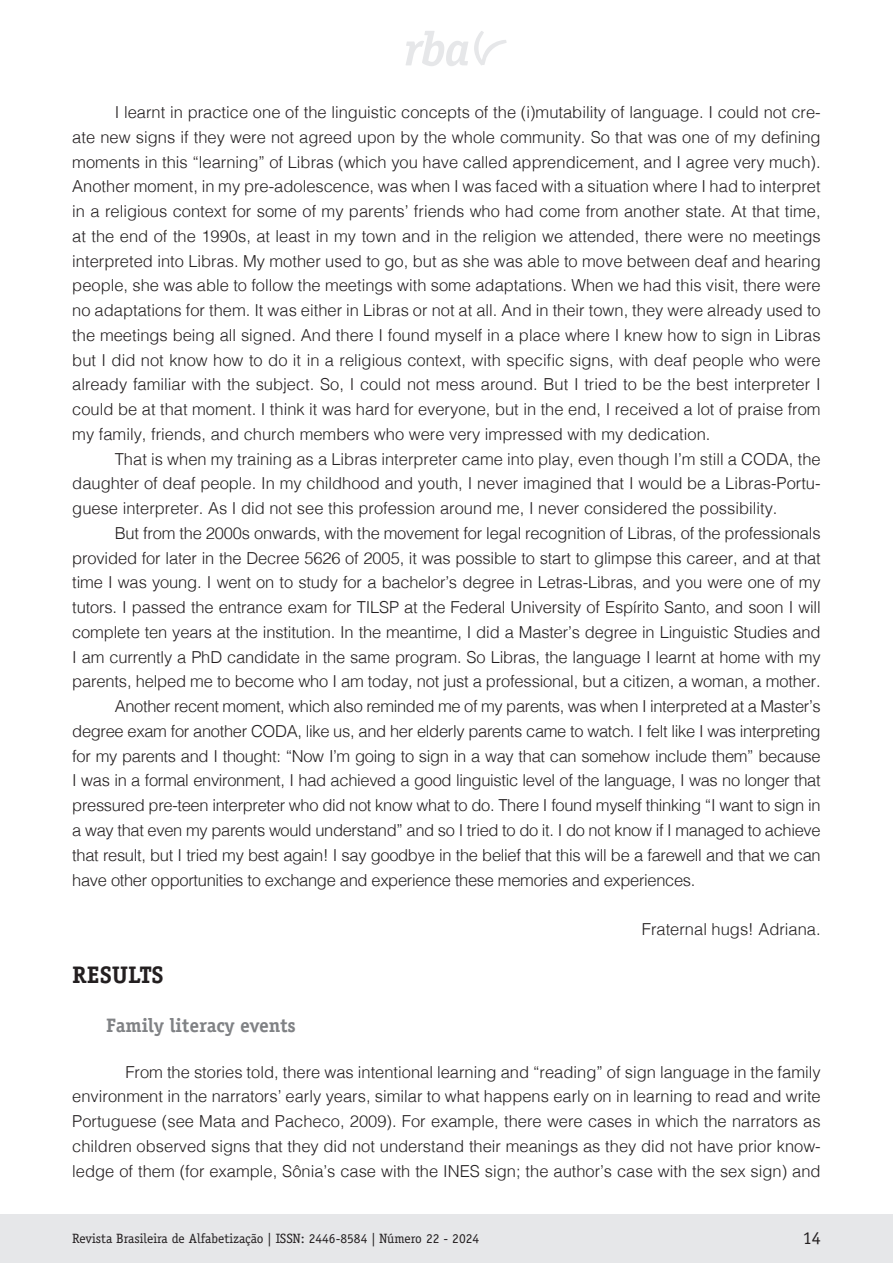
<style>
.page{position:relative;width:893px;height:1263px;background:#fff}
.page>*{position:absolute;margin:0;border:0;box-sizing:border-box;transform-origin:0 0}
._01_Texto_Titulo{font:700 24px "Officina Serif Std";color:#231f20}
._01_Texto_Titulo_2{font:700 19.5px "Officina Serif Std";color:#808285}
.t1{font:18px "Officina Serif Std";color:#231f20}
._01_Texto_Geral{font:300 16.5px/24.8px "Helvetica";color:#231f20;text-align:justify}
.t2{font:13.5px "Officina Serif Std";color:#231f20}
</style>
<div class="page">
<svg style="left:406px;top:31px;width:62px;height:35px"></svg>
<svg style="left:474px;top:31px;width:33px;height:34px"></svg>
<div style="left:0;top:1215px;width:893px;height:48px;background:#e6e7e9"></div>
<p class="_01_Texto_Geral" style="left:72px;top:99px;width:750px;text-indent:43px">I learnt in practice one of the linguistic concepts of the (i)mutability of language. I could not cre&shy;ate new signs if they were not agreed upon by the whole community. So that was one of my defining moments in this “learning” of Libras (which you have called apprendicement, and I agree very much).<br>Another moment, in my pre-adolescence, was when I was faced with a situation where I had to interpret in a religious context for some of my parents’ friends who had come from another state. At that time, at the end of the 1990s, at least in my town and in the religion we attended, there were no meetings interpreted into Libras. My mother used to go, but as she was able to move between deaf and hearing people, she was able to follow the meetings with some adaptations. When we had this visit, there were no adaptations for them. It was either in Libras or not at all. And in their town, they were already used to the meetings being all signed. And there I found myself in a place where I knew how to sign in Libras but I did not know how to do it in a religious context, with specific signs, with deaf people who were already familiar with the subject. So, I could not mess around. But I tried to be the best interpreter I could be at that moment. I think it was hard for everyone, but in the end, I received a lot of praise from my family, friends, and church members who were very impressed with my dedication.</p>
<p class="_01_Texto_Geral" style="left:72px;top:445px;width:750px;text-indent:43px">That is when my training as a Libras interpreter came into play, even though I’m still a CODA, the daughter of deaf people. In my childhood and youth, I never imagined that I would be a Libras-Portu&shy;guese interpreter. As I did not see this profession around me, I never considered the possibility.</p>
<p class="_01_Texto_Geral" style="left:72px;top:520px;width:750px;text-indent:42px">But from the 2000s onwards, with the movement for legal recognition of Libras, of the professionals provided for later in the Decree 5626 of 2005, it was possible to start to glimpse this career, and at that time I was young. I went on to study for a bachelor’s degree in Letras-Libras, and you were one of my tutors. I passed the entrance exam for TILSP at the Federal University of Espírito Santo, and soon I will complete ten years at the institution. In the meantime, I did a Master’s degree in Linguistic Studies and I am currently a PhD candidate in the same program. So Libras, the language I learnt at home with my parents, helped me to become who I am today, not just a professional, but a citizen, a woman, a mother.</p>
<p class="_01_Texto_Geral" style="left:72px;top:693px;width:750px;text-indent:42px">Another recent moment, which also reminded me of my parents, was when I interpreted at a Master’s degree exam for another CODA, like us, and her elderly parents came to watch. I felt like I was interpreting for my parents and I thought: “Now I’m going to sign in a way that can somehow include them” because I was in a formal environment, I had achieved a good linguistic level of the language, I was no longer that pressured pre-teen interpreter who did not know what to do. There I found myself thinking “I want to sign in a way that even my parents would understand” and so I tried to do it. I do not know if I managed to achieve that result, but I tried my best again! I say goodbye in the belief that this will be a farewell and that we can have other opportunities to exchange and experience these memories and experiences.</p>
<p class="_01_Texto_Geral" style="left:642px;top:916px;width:180px">Fraternal hugs! Adriana.</p>
<p class="_01_Texto_Titulo" style="left:72px;top:960px;width:93px">RESULTS</p>
<p class="_01_Texto_Titulo_2" style="left:106px;top:1013px;width:191px">Family literacy events</p>
<p class="_01_Texto_Geral" style="left:72px;top:1058px;width:750px;text-indent:53px">From the stories told, there was intentional learning and “reading” of sign language in the family environment in the narrators’ early years, similar to what happens early on in learning to read and write Portuguese (see Mata and Pacheco, 2009). For example, there were cases in which the narrators as children observed signs that they did not understand their meanings as they did not have prior know&shy;ledge of them (for example, Sônia’s case with the INES sign; the author’s case with the sex sign) and</p>
<p class="t2" style="left:72px;top:1230px;width:408px">Revista Brasileira de Alfabetização | ISSN: 2446-8584 | Número 22 - 2024</p>
<p class="t1" style="left:803px;top:1227px;width:19px">14</p>
</div>
